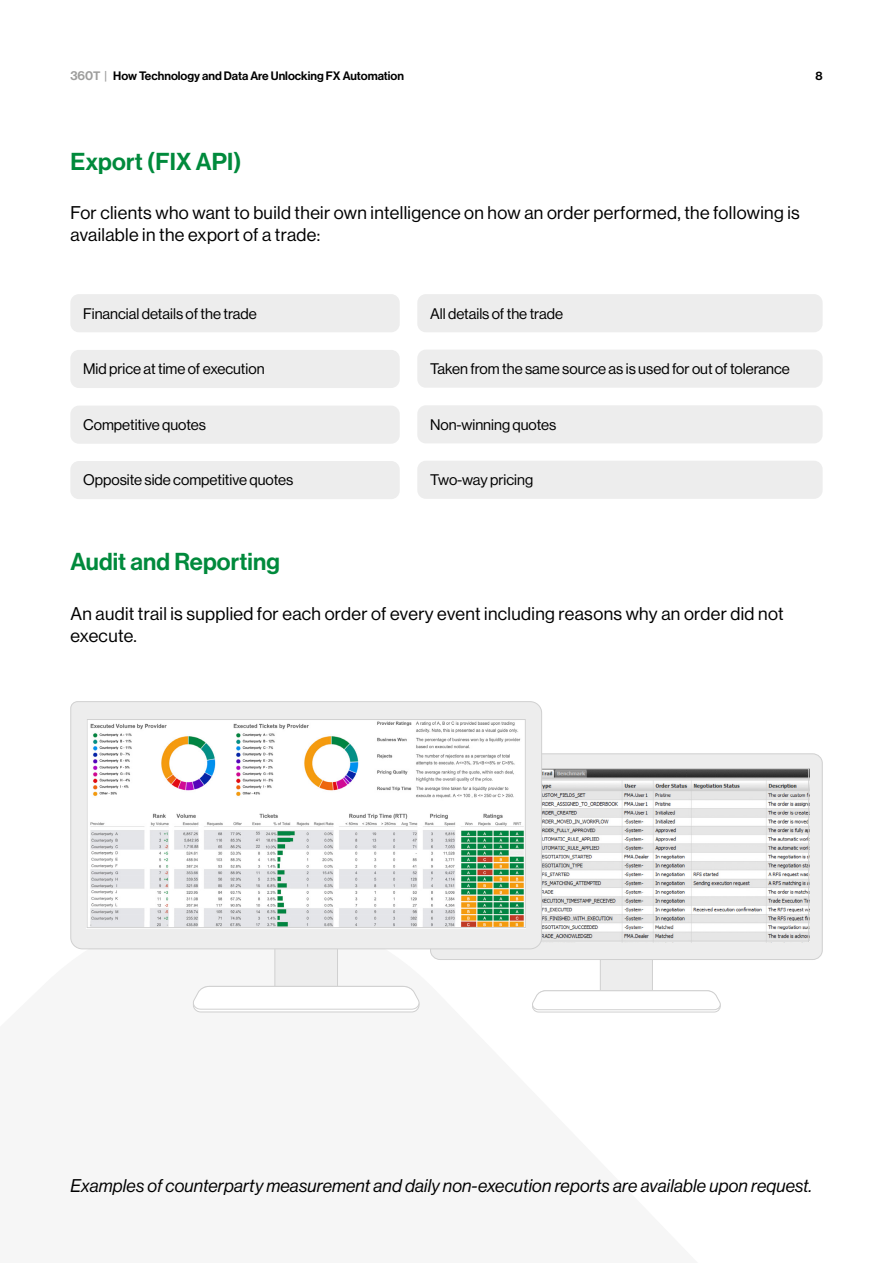
<style>
.page{position:relative;width:893px;height:1263px;background:#fff}
.page>*{position:absolute;margin:0;border:0;box-sizing:border-box;transform-origin:0 0}
.t1{font:24px "N Haas Grotesk DS Pro 65 Md";letter-spacing:.005em;color:#008a3c}
.t2{font:18px/22.5px "N Haas Grotesk DS Pro 55 Rg";letter-spacing:.02em;color:#000}
.t3{font:18px "N Haas Grotesk DS Pro 56 It";letter-spacing:.01em;color:#000}
.t4{font:15px "N Haas Grotesk DS Pro 55 Rg";color:#000}
.t5{font:12px "N Haas Grotesk DS Pro 65 Md";color:#000}
.s1{font-size:12.75px;color:#9d9d9c}
.s2{color:#9d9d9c}
</style>
<div class="page">
<div style="left:70px;top:350px;width:330px;height:38px;background:#ededed;border-radius:9px"></div>
<div style="left:70px;top:294px;width:330px;height:38px;background:#ededed;border-radius:9px"></div>
<div style="left:417px;top:350px;width:406px;height:38px;background:#ededed;border-radius:9px"></div>
<div style="left:417px;top:294px;width:406px;height:38px;background:#ededed;border-radius:9px"></div>
<div style="left:70px;top:406px;width:330px;height:38px;background:#ededed;border-radius:9px"></div>
<div style="left:417px;top:405px;width:406px;height:38px;background:#ededed;border-radius:9px"></div>
<div style="left:70px;top:461px;width:330px;height:38px;background:#ededed;border-radius:9px"></div>
<div style="left:417px;top:461px;width:406px;height:38px;background:#ededed;border-radius:9px"></div>
<div style="left:600px;top:959px;width:53px;height:36px;background:#ededed;border:1px solid #d0d0d0"></div>
<svg style="left:532px;top:990px;width:189px;height:23px"></svg>
<svg style="left:430px;top:753px;width:393px;height:207px;background:#eaeaea"></svg>
<img style="left:542px;top:770px;width:265px;height:170px">
<div style="left:444px;top:768px;width:365px;height:174px;border:1px solid #d0d0d0"></div>
<div style="left:274px;top:948px;width:64px;height:43px;background:#ededed;border:1px solid #d0d0d0"></div>
<svg style="left:192px;top:986px;width:228px;height:27px"></svg>
<svg style="left:70px;top:701px;width:472px;height:249px;background:#ebebeb"></svg>
<img style="left:89px;top:721px;width:435px;height:205px">
<div style="left:87px;top:719px;width:439px;height:209px;border:1px solid #d0d0d0"></div>
<p class="t5" style="left:70px;top:69px;width:335px"><span class="s1">360</span><span class="s2">T |</span> How Technology and Data Are Unlocking FX Automation</p>
<p class="t5" style="left:815px;top:68px;width:9px">8</p>
<h1 class="t1" style="left:70px;top:147px;width:173px">Export (FIX API)</h1>
<p class="t2" style="left:70px;top:201px;width:731px">For clients who want to build their own intelligence on how an order performed, the following is available in the export of a trade:</p>
<p class="t4" style="left:83px;top:305px;width:175px">Financial details of the trade</p>
<p class="t4" style="left:83px;top:360px;width:183px">Mid price at time of execution</p>
<p class="t4" style="left:430px;top:305px;width:134px">All details of the trade</p>
<p class="t4" style="left:430px;top:360px;width:361px">Taken from the same source as is used for out of tolerance</p>
<p class="t4" style="left:83px;top:416px;width:124px">Competitive quotes</p>
<p class="t4" style="left:430px;top:416px;width:128px">Non-winning quotes</p>
<p class="t4" style="left:83px;top:472px;width:212px">Opposite side competitive quotes</p>
<p class="t4" style="left:430px;top:471px;width:105px">Two-way pricing</p>
<h1 class="t1" style="left:70px;top:548px;width:211px">Audit and Reporting</h1>
<p class="t2" style="left:70px;top:602px;width:715px">An audit trail is supplied for each order of every event including reasons why an order did not execute.</p>
<p class="t3" style="left:70px;top:1175px;width:743px">Examples of counterparty measurement and daily non-execution reports are available upon request.</p>
</div>
